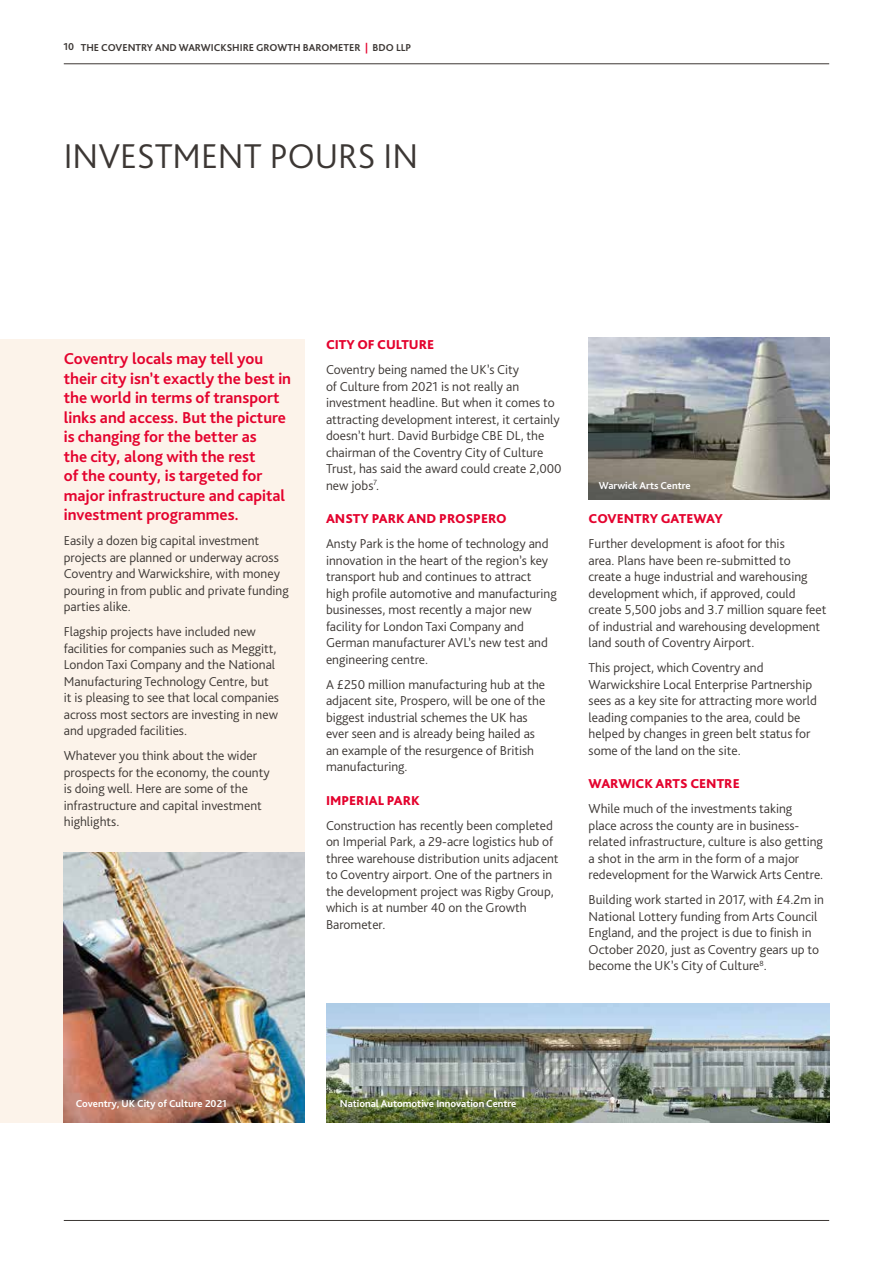
<style>
.page{position:relative;width:893px;height:1263px;background:#fff}
.page>*{position:absolute;margin:0;border:0;box-sizing:border-box;transform-origin:0 0}
.t1{font:300 36px "Bliss Pro";color:#3c3734}
.t2{font:700 16.5px/19.5px "Bliss Pro";color:#e4032e}
.t3{font:300 13.5px/16.5px "Bliss Pro";color:#3c3734}
.t4{font:800 13.5px "Bliss Pro";color:#e4032e}
.t5{font:700 10.5px "Bliss Pro";color:#fff}
.t6{font:700 10.5px "Bliss Pro";color:#3c3734}
.s1{color:#e4032e}
</style>
<div class="page">
<hr style="left:64px;top:63px;width:765px;height:1px;background:#3c3734">
<hr style="left:64px;top:1220px;width:765px;height:1px;background:#3c3734">
<div style="left:0;top:339px;width:304px;height:783px;background:#fcf3ea"></div>
<img style="left:63px;top:853px;width:241px;height:269px">
<img style="left:589px;top:337px;width:240px;height:162px">
<img style="left:326px;top:1003px;width:503px;height:119px">
<p class="t6" style="left:63px;top:40px;width:349px">10 THE COVENTRY AND WARWICKSHIRE GROWTH BAROMETER <span class="s1">|</span> BDO LLP</p>
<h1 class="t1" style="left:64px;top:134px;width:356px">INVESTMENT POURS IN</h1>
<p class="t2" style="left:64px;top:349px;width:229px">Coventry locals may tell you their city isn’t exactly the best in the world in terms of transport links and access. But the picture is changing for the better as<br>the city, along with the rest<br>of the county, is targeted for major infrastructure and capital investment programmes.</p>
<p class="t3" style="left:64px;top:532px;width:227px">Easily a dozen big capital investment projects are planned or underway across Coventry and Warwickshire, with money pouring in from public and private funding parties alike.</p>
<p class="t3" style="left:64px;top:623px;width:217px">Flagship projects have included new facilities for companies such as Meggitt, London Taxi Company and the National Manufacturing Technology Centre, but it is pleasing to see that local companies across most sectors are investing in new and upgraded facilities.</p>
<p class="t3" style="left:64px;top:747px;width:207px">Whatever you think about the wider prospects for the economy, the county is doing well. Here are some of the infrastructure and capital investment highlights.</p>
<p class="t4" style="left:326px;top:336px;width:110px">CITY OF CULTURE</p>
<p class="t3" style="left:326px;top:361px;width:237px">Coventry being named the UK’s City<br>of Culture from 2021 is not really an investment headline. But when it comes to attracting development interest, it certainly doesn’t hurt. David Burbidge CBE DL, the chairman of the Coventry City of Culture Trust, has said the award could create 2,000 new jobs<sup>7</sup>.</p>
<p class="t4" style="left:326px;top:510px;width:182px">ANSTY PARK AND PROSPERO</p>
<p class="t3" style="left:326px;top:535px;width:232px">Ansty Park is the home of technology and innovation in the heart of the region’s key transport hub and continues to attract high profile automotive and manufacturing businesses, most recently a major new facility for London Taxi Company and German manufacturer AVL’s new test and engineering centre.</p>
<p class="t3" style="left:326px;top:676px;width:221px">A £250 million manufacturing hub at the adjacent site, Prospero, will be one of the biggest industrial schemes the UK has ever seen and is already being hailed as an example of the resurgence of British manufacturing.</p>
<p class="t4" style="left:326px;top:792px;width:95px">IMPERIAL PARK</p>
<p class="t3" style="left:326px;top:817px;width:234px">Construction has recently been completed on Imperial Park, a 29-acre logistics hub of three warehouse distribution units adjacent to Coventry airport. One of the partners in the development project was Rigby Group, which is at number 40 on the Growth Barometer.</p>
<p class="t5" style="left:599px;top:479px;width:93px">Warwick Arts Centre</p>
<p class="t4" style="left:589px;top:510px;width:136px">COVENTRY GATEWAY</p>
<p class="t3" style="left:589px;top:535px;width:239px">Further development is afoot for this<br>area. Plans have been re-submitted to create a huge industrial and warehousing development which, if approved, could create 5,500 jobs and 3.7 million square feet of industrial and warehousing development land south of Coventry Airport.</p>
<p class="t3" style="left:589px;top:659px;width:230px">This project, which Coventry and Warwickshire Local Enterprise Partnership sees as a key site for attracting more world leading companies to the area, could be helped by changes in green belt status for some of the land on the site.</p>
<p class="t4" style="left:589px;top:775px;width:153px">WARWICK ARTS CENTRE</p>
<p class="t3" style="left:589px;top:800px;width:236px">While much of the investments taking place across the county are in business&shy;related infrastructure, culture is also getting a shot in the arm in the form of a major redevelopment for the Warwick Arts Centre.</p>
<p class="t3" style="left:589px;top:891px;width:237px">Building work started in 2017, with £4.2m in National Lottery funding from Arts Council England, and the project is due to finish in October 2020, just as Coventry gears up to become the UK’s City of Culture<sup>8</sup>.</p>
<p class="t5" style="left:76px;top:1097px;width:153px">Coventry, UK City of Culture 2021</p>
<p class="t5" style="left:340px;top:1097px;width:178px">National Automotive Innovation Centre</p>
</div>
